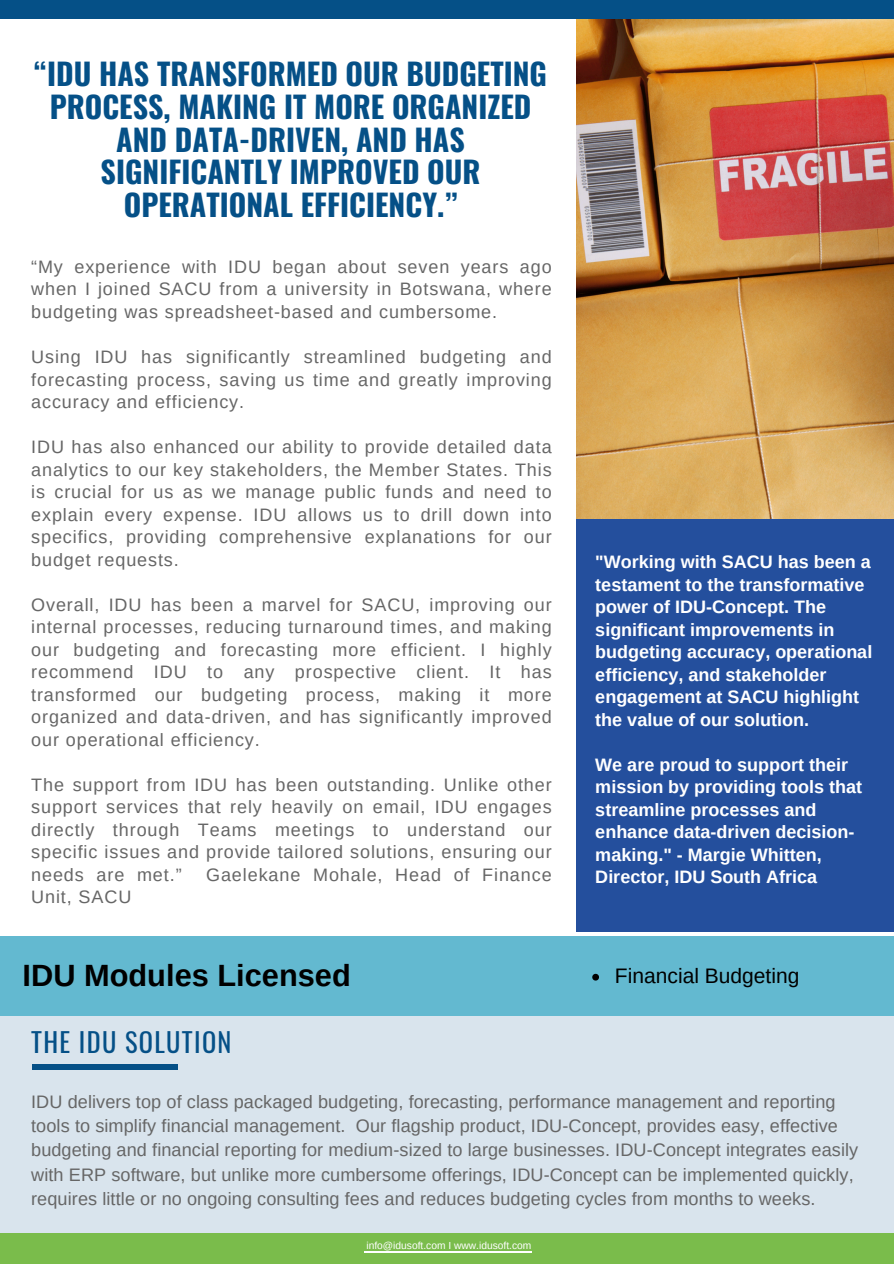
<style>
.page{position:relative;width:894px;height:1264px;background:#fff}
.page>*{position:absolute;margin:0;border:0;box-sizing:border-box;transform-origin:0 0}
.t1{font:700 30.75px "Arimo";color:#000}
.t2{font:700 30px/32.7px "Oswald";color:#055087;text-align:center}
.t3{font:26.4px "Oswald";letter-spacing:.05em;color:#055087}
.t4{font:21px "Arimo";color:#000}
.t5{font:18.15px/24.2px "Arimo";letter-spacing:.005em;color:#666}
.t6{font:18px/22.5px "Arimo";letter-spacing:.05em;color:#666;text-align:justify}
.t7{font:700 18px/22.5px "Arimo";color:#fff}
.t8{font:10.2px "Arimo";color:#fff}
</style>
<div class="page">
<div style="left:0;top:0;width:893px;height:19px;background:#055087"></div>
<div style="left:0;top:1015px;width:893px;height:221px;background:#d9e4ed"></div>
<div style="left:33px;top:1064px;width:145px;height:6px;background:#055087"></div>
<div style="left:0;top:1233px;width:893px;height:30px;background:#7abc4b"></div>
<div style="left:0;top:936px;width:893px;height:79px;background:#63b9d0"></div>
<div style="left:576px;top:488px;width:317px;height:443px;background:#244f9d"></div>
<img style="left:576px;top:19px;width:317px;height:500px">
<hr style="left:366px;top:1250px;width:165px;height:2px;background:#fff">
<svg style="left:592px;top:973px;width:7px;height:7px"></svg>
<h6 class="t2" style="left:34px;top:56px;width:514px">“IDU HAS TRANSFORMED OUR BUDGETING<br>PROCESS, MAKING IT MORE ORGANIZED<br>AND DATA-DRIVEN, AND HAS<br>SIGNIFICANTLY IMPROVED OUR<br>OPERATIONAL EFFICIENCY.”</h6>
<h2 class="t6" style="left:31px;top:255px;width:522px">“My experience with IDU began about seven years ago when I joined SACU from a university in Botswana, where budgeting was spreadsheet-based and cumbersome.</h2>
<p class="t6" style="left:31px;top:345px;width:522px">Using IDU has significantly streamlined budgeting and forecasting process, saving us time and greatly improving accuracy and efficiency.</p>
<h3 class="t6" style="left:31px;top:435px;width:522px">IDU has also enhanced our ability to provide detailed data analytics to our key stakeholders, the Member States. This is crucial for us as we manage public funds and need to explain every expense. IDU allows us to drill down into specifics, providing comprehensive explanations for our budget requests.</h3>
<h6 class="t6" style="left:31px;top:593px;width:522px">Overall, IDU has been a marvel for SACU, improving our internal processes, reducing turnaround times, and making our budgeting and forecasting more efficient. I highly recommend IDU to any prospective client. It has transformed our budgeting process, making it more organized and data-driven, and has significantly improved our operational efficiency.</h6>
<p class="t6" style="left:31px;top:773px;width:522px">The support from IDU has been outstanding. Unlike other support services that rely heavily on email, IDU engages directly through Teams meetings to understand our specific issues and provide tailored solutions, ensuring our needs are met.”</p>
<p class="t6" style="left:206px;top:863px;width:347px">Gaelekane Mohale, Head of Finance</p>
<p class="t6" style="left:31px;top:885px;width:102px">Unit, SACU</p>
<p class="t7" style="left:595px;top:550px;width:278px">"Working with SACU has been a testament to the transformative power of IDU-Concept. The significant improvements in budgeting accuracy, operational efficiency, and stakeholder engagement at SACU highlight the value of our solution.</p>
<h5 class="t7" style="left:595px;top:753px;width:268px">We are proud to support their mission by providing tools that streamline processes and enhance data-driven decision&shy;making." - Margie Whitten,<br>Director, IDU South Africa</h5>
<h6 class="t1" style="left:23px;top:958px;width:329px">IDU Modules Licensed</h6>
<h6 class="t4" style="left:614px;top:963px;width:186px">Financial Budgeting</h6>
<h6 class="t3" style="left:31px;top:1021px;width:202px">THE IDU SOLUTION</h6>
<h5 class="t5" style="left:31px;top:1089px;width:828px">IDU delivers top of class packaged budgeting, forecasting, performance management and reporting tools to simplify financial management. Our flagship product, IDU-Concept, provides easy, effective budgeting and financial reporting for medium-sized to large businesses. IDU-Concept integrates easily with ERP software, but unlike more cumbersome offerings, IDU-Concept can be implemented quickly, requires little or no ongoing consulting fees and reduces budgeting cycles from months to weeks.</h5>
<h6 class="t8" style="left:366px;top:1239px;width:166px">info@idusoft.com I www.idusoft.com</h6>
</div>
